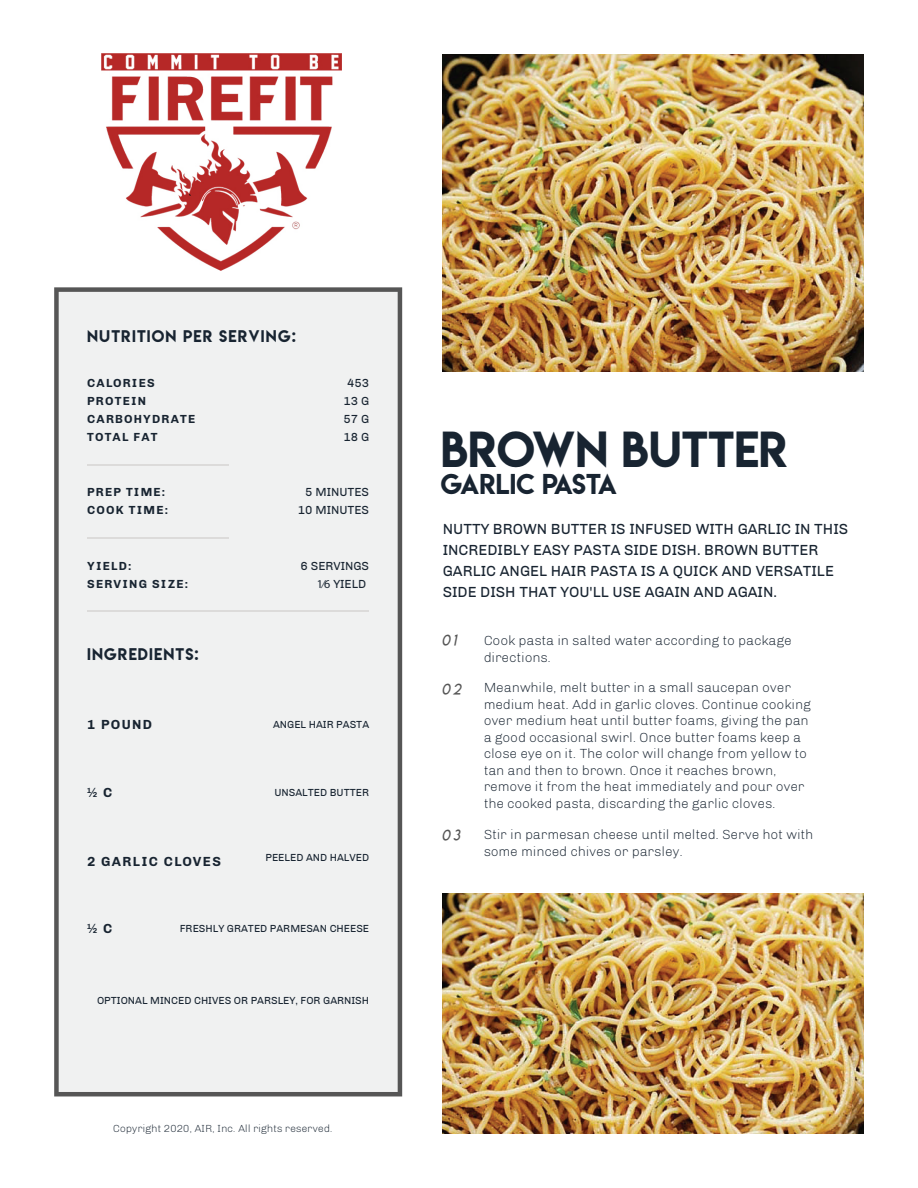
<style>
.page{position:relative;width:918px;height:1188px;background:#fff}
.page>*{position:absolute;margin:0;border:0;box-sizing:border-box;transform-origin:0 0}
.t1{font:45px "Lemon Milk";color:#182431}
.t2{font:25.5px "Lemon Milk";color:#182431}
.t3{font:15px/21px "Chivo";color:#182431}
.t4{font:15px "Lemon Milk";letter-spacing:.075em;color:#182431}
.t5{font:15px "Lemon Milklightitalic";color:#565656}
.t6{font:300 13.5px/16.5px "Chivo";color:#182431}
.t7{font:700 13.5px "Chivo";letter-spacing:.1em;color:#182431}
.t8{font:700 12px/18px "Chivo";letter-spacing:.1em;color:#182431}
.t9{font:12px/18px "Chivo";color:#182431;text-align:right}
.t10{font:10.5px "Chivo";color:#182431}
.t11{font:300 10.5px "Chivo";color:#182431}
.s1{font-family:"Myriad Pro"}
</style>
<div class="page">
<img style="left:443px;top:54px;width:421px;height:317px">
<img style="left:443px;top:894px;width:421px;height:240px">
<div style="left:54px;top:287px;width:348px;height:809px;background:#f0f1f1"></div>
<hr style="left:87px;top:464px;width:141px;height:1px;background:#dcdbda">
<hr style="left:87px;top:610px;width:282px;height:2px;background:#dcdbda">
<hr style="left:87px;top:537px;width:141px;height:2px;background:#dcdbda">
<img style="left:102px;top:53px;width:239px;height:218px">
<p class="t4" style="left:87px;top:325px;width:210px">NUTRITION PER SERVING:</p>
<p class="t8" style="left:87px;top:374px;width:110px">CALORIES<br>PROTEIN<br>CARBOHYDRATE<br>TOTAL FAT</p>
<p class="t9" style="left:343px;top:374px;width:27px;text-align:center">453<br>13 G<br>57 G<br>18 G</p>
<p class="t8" style="left:87px;top:483px;width:82px">PREP TIME:<br>COOK TIME:</p>
<p class="t9" style="left:298px;top:483px;width:73px">5 MINUTES<br>10 MINUTES</p>
<p class="t8" style="left:87px;top:557px;width:102px">YIELD:<br>SERVING SIZE:</p>
<p class="t9" style="left:301px;top:557px;width:70px">6 SERVINGS<br><span class="s1">1⁄6</span> YIELD</p>
<p class="t4" style="left:87px;top:643px;width:113px">INGREDIENTS:</p>
<p class="t7" style="left:87px;top:716px;width:67px">1 POUND</p>
<p class="t10" style="left:273px;top:718px;width:98px">ANGEL HAIR PASTA</p>
<p class="t7" style="left:87px;top:785px;width:27px">½ C</p>
<p class="t10" style="left:274px;top:786px;width:96px">UNSALTED BUTTER</p>
<p class="t7" style="left:87px;top:853px;width:135px">2 GARLIC CLOVES</p>
<p class="t10" style="left:266px;top:851px;width:105px">PEELED AND HALVED</p>
<p class="t7" style="left:87px;top:921px;width:27px">½ C</p>
<p class="t10" style="left:180px;top:923px;width:191px">FRESHLY GRATED PARMESAN CHEESE</p>
<p class="t10" style="left:97px;top:994px;width:274px">OPTIONAL MINCED CHIVES OR PARSLEY, FOR GARNISH</p>
<p class="t11" style="left:113px;top:1122px;width:221px">Copyright 2020, AIR, Inc. All rights reserved.</p>
<h1 class="t1" style="left:441px;top:417px;width:349px">BROWN BUTTER</h1>
<h2 class="t2" style="left:441px;top:466px;width:178px">GARLIC PASTA</h2>
<p class="t3" style="left:443px;top:518px;width:407px">NUTTY BROWN BUTTER IS INFUSED WITH GARLIC IN THIS INCREDIBLY EASY PASTA SIDE DISH. BROWN BUTTER GARLIC ANGEL HAIR PASTA IS A QUICK AND VERSATILE SIDE DISH THAT YOU'LL USE AGAIN AND AGAIN.</p>
<p class="t5" style="left:442px;top:631px;width:16px">01</p>
<p class="t5" style="left:442px;top:680px;width:21px">02</p>
<p class="t5" style="left:442px;top:826px;width:20px">03</p>
<p class="t6" style="left:484px;top:632px;width:309px">Cook pasta in salted water according to package directions.</p>
<p class="t6" style="left:484px;top:680px;width:329px">Meanwhile, melt butter in a small saucepan over medium heat. Add in garlic cloves. Continue cooking over medium heat until butter foams, giving the pan a good occasional swirl. Once butter foams keep a close eye on it. The color will change from yellow to tan and then to brown. Once it reaches brown, remove it from the heat immediately and pour over the cooked pasta, discarding the garlic cloves.</p>
<p class="t6" style="left:484px;top:826px;width:331px">Stir in parmesan cheese until melted. Serve hot with some minced chives or parsley.</p>
</div>
